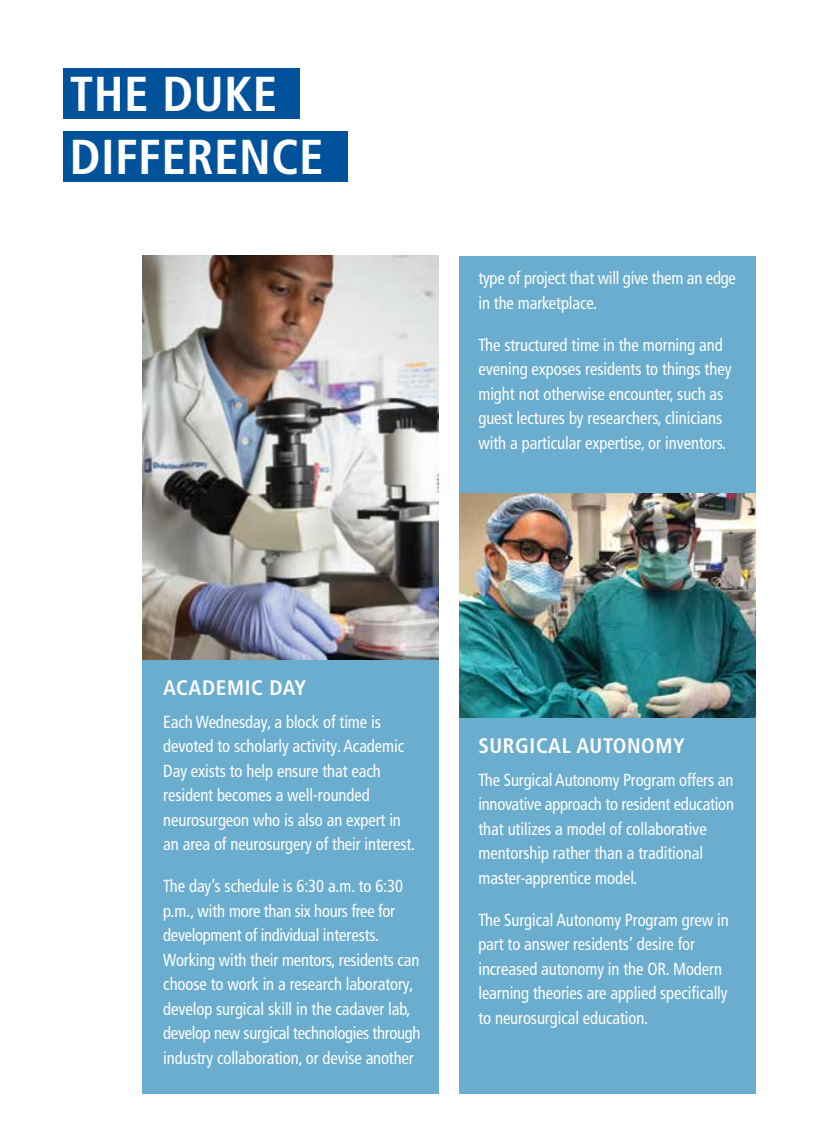
<style>
.page{position:relative;width:819px;height:1134px;background:#fff}
.page>*{position:absolute;margin:0;border:0;box-sizing:border-box;transform-origin:0 0}
.t1{font:700 condensed 49px/63px "Frutiger LT Pro";letter-spacing:.01em;color:#fff}
.t2{font:700 condensed 21px "Frutiger LT Pro";letter-spacing:.03em;color:#fff}
.t3{font:condensed 17.5px/24.5px "Frutiger LT Pro";letter-spacing:-.005em;color:#fff;scale:.95 1}
</style>
<div class="page">
<div style="left:63px;top:68px;width:236px;height:51px;background:#00539b"></div>
<div style="left:63px;top:132px;width:285px;height:50px;background:#00539b"></div>
<img style="left:142px;top:256px;width:296px;height:404px">
<div style="left:142px;top:660px;width:296px;height:434px;background:#6aadce"></div>
<div style="left:460px;top:256px;width:296px;height:838px;background:#6aadce"></div>
<img style="left:460px;top:493px;width:296px;height:224px">
<h1 class="t1" style="left:70px;top:62px;width:256px">THE DUKE<br>DIFFERENCE</h1>
<p class="t3" style="left:478px;top:266px;width:273px">type of project that will give them an edge in the marketplace.</p>
<p class="t3" style="left:478px;top:333px;width:268px">The structured time in the morning and evening exposes residents to things they might not otherwise encounter, such as guest lectures by researchers, clinicians with a particular expertise, or inventors.</p>
<p class="t2" style="left:163px;top:676px;width:144px">ACADEMIC DAY</p>
<p class="t3" style="left:163px;top:710px;width:267px">Each Wednesday, a block of time is devoted to scholarly activity. Academic Day exists to help ensure that each resident becomes a well-rounded neurosurgeon who is also an expert in an area of neurosurgery of their interest.</p>
<p class="t3" style="left:163px;top:874px;width:272px">The day’s schedule is 6:30 a.m. to 6:30 p.m., with more than six hours free for development of individual interests.<br>Working with their mentors, residents can choose to work in a research laboratory, develop surgical skill in the cadaver lab, develop new surgical technologies through industry collaboration, or devise another</p>
<p class="t2" style="left:478px;top:733px;width:208px">SURGICAL AUTONOMY</p>
<p class="t3" style="left:478px;top:767px;width:271px">The Surgical Autonomy Program offers an innovative approach to resident education that utilizes a model of collaborative mentorship rather than a traditional master-apprentice model.</p>
<p class="t3" style="left:478px;top:907px;width:265px">The Surgical Autonomy Program grew in part to answer residents’ desire for increased autonomy in the OR. Modern learning theories are applied specifically to neurosurgical education.</p>
</div>
